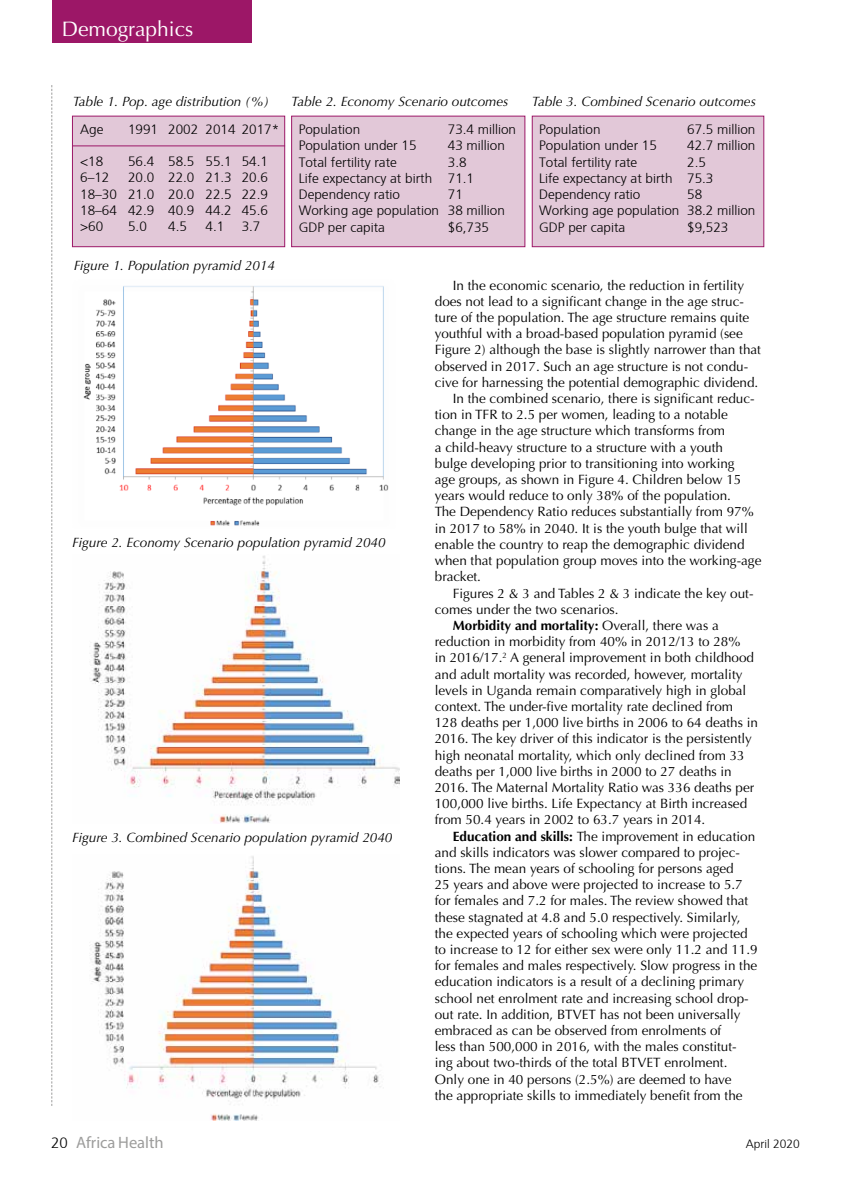
<style>
.page{position:relative;width:851px;height:1191px;background:#fff}
.page>*{position:absolute;margin:0;border:0;box-sizing:border-box;transform-origin:0 0}
.t1{font:21px "Optima";color:#fff}
.t2{font:16.5px "Myriad Pro";color:#9d9d9c}
.t3{font:13.5px "Optima";color:#000}
.t4{font:300 13.5px/16.2px "Frutiger";color:#000}
.t5{font:italic 13.5px "Optima";color:#000}
.t6{font:700 13.5px "Optima";color:#000}
.t7{font:300 12px "Frutiger";color:#000}
.s1{font-weight:400}
.s2{font-weight:700}
.s3{font-family:"Frutiger";font-weight:300;font-size:15px;color:#000}
</style>
<div class="page">
<div style="left:72px;top:116px;width:213px;height:131px;background:#e2c8d8;border:1px solid #9c1767"></div>
<div style="left:291px;top:116px;width:234px;height:131px;background:#e2c8d8;border:1px solid #9c1767"></div>
<div style="left:531px;top:116px;width:233px;height:131px;background:#e2c8d8;border:1px solid #9c1767"></div>
<svg style="left:51px;top:85px;width:1px;height:1021px"></svg>
<div style="left:52px;top:0;width:200px;height:42px;background:#9c1767"></div>
<hr style="left:72px;top:145px;width:213px;height:1px;background:#9c1767">
<img style="left:83px;top:286px;width:306px;height:240px">
<img style="left:90px;top:555px;width:309px;height:268px">
<img style="left:90px;top:856px;width:291px;height:264px">
<h1 class="t1" style="left:62px;top:17px;width:133px">Demog aphics</h1>
<h1 class="t1" style="left:80px;top:17px;width:67px">Feature</h1>
<p class="t5" style="left:73px;top:94px;width:198px">Table 1. Pop. age distribution (%)</p>
<p class="t4" style="left:80px;top:122px;width:25px">Age</p>
<p class="t4" style="left:80px;top:154px;width:38px">&lt;18<br>6–12<br>18–30<br>18–64 &gt;60</p>
<p class="t4" style="left:128px;top:122px;width:32px">1991</p>
<p class="t4" style="left:128px;top:155px;width:28px;text-align:justify">56.4<br>20.0<br>21.0<br>42.9<br>5.0</p>
<p class="t4" style="left:168px;top:122px;width:32px">2002</p>
<p class="t4" style="left:168px;top:155px;width:28px;text-align:justify">58.5<br>22.0<br>20.0<br>40.9<br>4.5</p>
<p class="t4" style="left:205px;top:122px;width:32px">2014</p>
<p class="t4" style="left:205px;top:155px;width:28px;text-align:justify">55.1<br>21.3<br>22.5<br>44.2<br>4.1</p>
<p class="t4" style="left:242px;top:122px;width:39px">2017*</p>
<p class="t4" style="left:242px;top:155px;width:28px;text-align:justify">54.1<br>20.6<br>22.9<br>45.6<br>3.7</p>
<p class="t5" style="left:74px;top:257px;width:203px">Figure 1. Population pyramid 2014</p>
<p class="t5" style="left:291px;top:94px;width:219px">Table 2. Economy Scenario outcomes</p>
<p class="t5" style="left:531px;top:94px;width:225px">Table 3. Combined Scenario outcomes</p>
<p class="t4" style="left:298px;top:123px;width:142px">Population<br>Population under 15<br>Total fertility rate<br>Life expectancy at birth<br>Dependency ratio<br>Working age population<br>GDP per capita</p>
<p class="t4" style="left:539px;top:123px;width:142px">Population<br>Population under 15<br>Total fertility rate<br>Life expectancy at birth<br>Dependency ratio<br>Working age population<br>GDP per capita</p>
<p class="t4" style="left:448px;top:123px;width:70px">73.4 million<br>43 million<br>3.8<br>71.1<br>71<br>38 million $6,735</p>
<p class="t4" style="left:687px;top:123px;width:70px">67.5 million<br>42.7 million<br>2.5<br>75.3<br>58<br>38.2 million $9,523</p>
<p class="t5" style="left:72px;top:534px;width:315px">Figure 2. Economy Scenario population pyramid 2040</p>
<p class="t5" style="left:72px;top:829px;width:321px">Figure 3. Combined Scenario population pyramid 2040</p>
<p class="t3" style="left:453px;top:277px;width:293px">In the economic scenario, the reduction in fertility</p>
<p class="t3" style="left:435px;top:293px;width:310px">does not lead to a significant change in the age struc-</p>
<p class="t3" style="left:435px;top:309px;width:316px">ture of the population. The age structure remains quite</p>
<p class="t3" style="left:435px;top:326px;width:309px">youthful with a broad-based population pyramid (see</p>
<p class="t3" style="left:435px;top:342px;width:327px">Figure 2) although the base is slightly narrower than that</p>
<p class="t3" style="left:435px;top:358px;width:315px">observed in 2017. Such an age structure is not condu-</p>
<p class="t3" style="left:435px;top:374px;width:325px">cive for harnessing the potential demographic dividend.</p>
<p class="t3" style="left:453px;top:390px;width:303px">In the combined scenario, there is significant reduc-</p>
<p class="t3" style="left:435px;top:407px;width:294px">tion in TFR to 2.5 per women, leading to a notable</p>
<p class="t3" style="left:435px;top:423px;width:292px">change in the age structure which transforms from</p>
<p class="t3" style="left:435px;top:439px;width:289px">a child-heavy structure to a structure with a youth</p>
<p class="t3" style="left:435px;top:455px;width:301px">bulge developing prior to transitioning into working</p>
<p class="t3" style="left:435px;top:471px;width:308px">age groups, as shown in Figure 4. Children below 15</p>
<p class="t3" style="left:435px;top:488px;width:298px">years would reduce to only 38% of the population.</p>
<p class="t3" style="left:435px;top:504px;width:320px">The Dependency Ratio reduces substantially from 97%</p>
<p class="t3" style="left:435px;top:520px;width:314px">in 2017 to 58% in 2040. It is the youth bulge that will</p>
<p class="t3" style="left:435px;top:536px;width:311px">enable the country to reap the demographic dividend</p>
<p class="t3" style="left:435px;top:552px;width:328px">when that population group moves into the working-age</p>
<p class="t3" style="left:435px;top:569px;width:48px">bracket.</p>
<p class="t3" style="left:453px;top:585px;width:302px">Figures 2 &amp; 3 and Tables 2 &amp; 3 indicate the key out-</p>
<p class="t3" style="left:435px;top:601px;width:185px">comes under the two scenarios.</p>
<p class="t6" style="left:453px;top:617px;width:267px">Morbidity and mortality: <span class="s1">Overall, there was a</span></p>
<p class="t3" style="left:435px;top:633px;width:307px">reduction in morbidity from 40% in 2012/13 to 28%</p>
<p class="t3" style="left:435px;top:650px;width:321px">in 2016/17.<sup>2</sup> A general improvement in both childhood</p>
<p class="t3" style="left:435px;top:666px;width:309px">and adult mortality was recorded, however, mortality</p>
<p class="t3" style="left:435px;top:682px;width:313px">levels in Uganda remain comparatively high in global</p>
<p class="t3" style="left:435px;top:698px;width:300px">context. The under-five mortality rate declined from</p>
<p class="t3" style="left:435px;top:714px;width:325px">128 deaths per 1,000 live births in 2006 to 64 deaths in</p>
<p class="t3" style="left:435px;top:731px;width:318px">2016. The key driver of this indicator is the persistently</p>
<p class="t3" style="left:435px;top:747px;width:311px">high neonatal mortality, which only declined from 33</p>
<p class="t3" style="left:435px;top:763px;width:298px">deaths per 1,000 live births in 2000 to 27 deaths in</p>
<p class="t3" style="left:435px;top:779px;width:321px">2016. The Maternal Mortality Ratio was 336 deaths per</p>
<p class="t3" style="left:435px;top:795px;width:314px">100,000 live births. Life Expectancy at Birth increased</p>
<p class="t3" style="left:435px;top:812px;width:272px">from 50.4 years in 2002 to 63.7 years in 2014.</p>
<p class="t3" style="left:453px;top:828px;width:304px"><span class="s2">Education and skills:</span> The improvement in education</p>
<p class="t3" style="left:435px;top:844px;width:306px">and skills indicators was slower compared to projec-</p>
<p class="t3" style="left:435px;top:860px;width:300px">tions. The mean years of schooling for persons aged</p>
<p class="t3" style="left:435px;top:876px;width:309px">25 years and above were projected to increase to 5.7</p>
<p class="t3" style="left:435px;top:893px;width:315px">for females and 7.2 for males. The review showed that</p>
<p class="t3" style="left:435px;top:909px;width:307px">these stagnated at 4.8 and 5.0 respectively. Similarly,</p>
<p class="t3" style="left:435px;top:925px;width:314px">the expected years of schooling which were projected</p>
<p class="t3" style="left:435px;top:941px;width:324px">to increase to 12 for either sex were only 11.2 and 11.9</p>
<p class="t3" style="left:435px;top:957px;width:324px">for females and males respectively. Slow progress in the</p>
<p class="t3" style="left:435px;top:974px;width:311px">education indicators is a result of a declining primary</p>
<p class="t3" style="left:435px;top:990px;width:315px">school net enrolment rate and increasing school drop-</p>
<p class="t3" style="left:435px;top:1006px;width:307px">out rate. In addition, BTVET has not been universally</p>
<p class="t3" style="left:435px;top:1022px;width:288px">embraced as can be observed from enrolments of</p>
<p class="t3" style="left:435px;top:1038px;width:303px">less than 500,000 in 2016, with the males constitut-</p>
<p class="t3" style="left:435px;top:1055px;width:294px">ing about two-thirds of the total BTVET enrolment.</p>
<p class="t3" style="left:435px;top:1071px;width:298px">Only one in 40 persons (2.5%) are deemed to have</p>
<p class="t3" style="left:435px;top:1087px;width:309px">the appropriate skills to immediately benefit from the</p>
<p class="t2" style="left:51px;top:1132px;width:114px"><span class="s3">20</span> Africa Health</p>
<p class="t7" style="left:745px;top:1138px;width:56px">April 2020</p>
</div>
